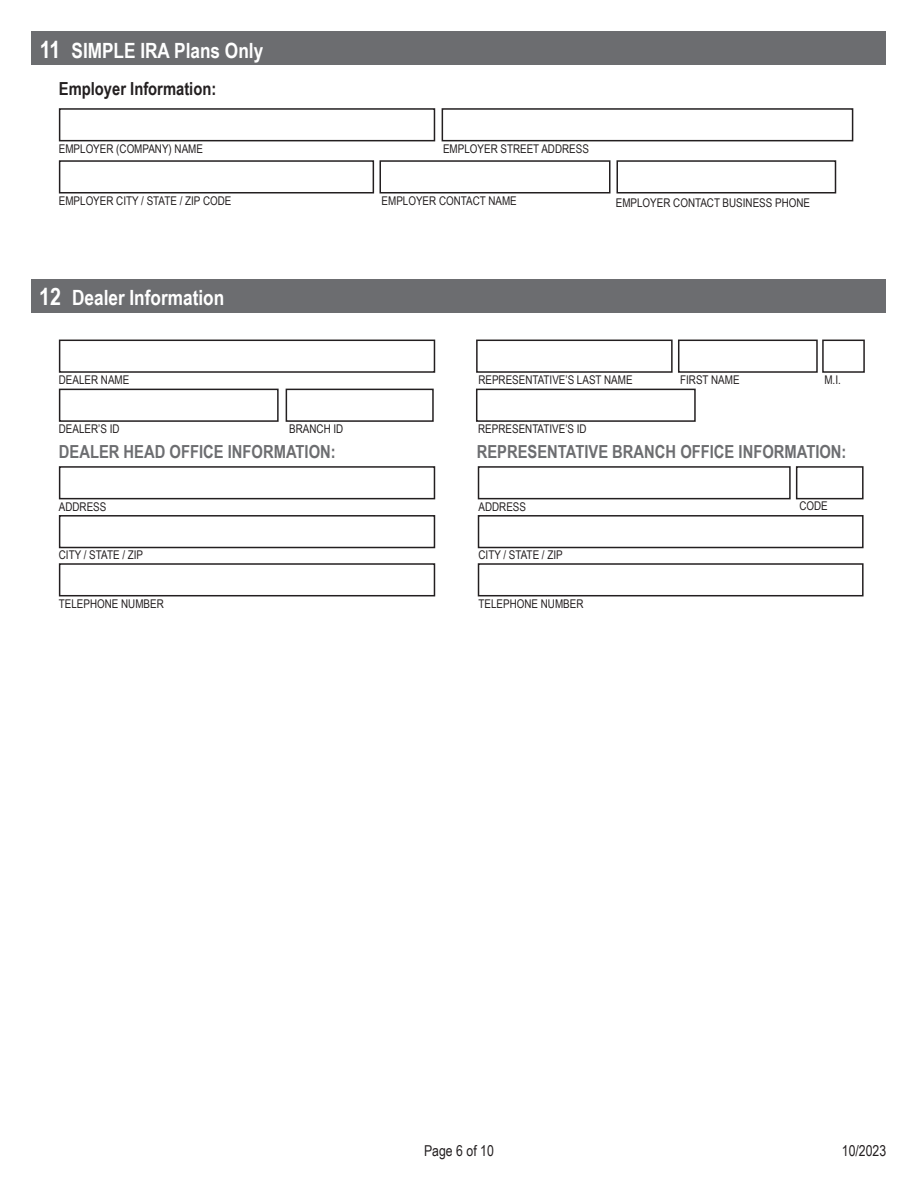
<style>
.page{position:relative;width:918px;height:1188px;background:#fff}
.page>*{position:absolute;margin:0;border:0;box-sizing:border-box;transform-origin:0 0}
.t1{font:700 21px "Arial Narrow";color:#fff}
.t2{font:700 18px "Arial Narrow";color:#6c6d70}
.t3{font:700 18px "Arial Narrow";color:#231f20}
.t4{font:15px "Arial Narrow";color:#231f20}
.t5{font:12px "Arial Narrow";color:#231f20}
.s1{font-size:24px}
</style>
<div class="page">
<div style="left:59px;top:108px;width:376px;height:33px;border:2px solid #231f20"></div>
<div style="left:59px;top:160px;width:315px;height:34px;border:2px solid #231f20"></div>
<div style="left:380px;top:160px;width:230px;height:34px;border:2px solid #231f20"></div>
<div style="left:616px;top:160px;width:220px;height:34px;border:2px solid #231f20"></div>
<div style="left:442px;top:108px;width:411px;height:33px;border:2px solid #231f20"></div>
<div style="left:59px;top:340px;width:376px;height:33px;border:2px solid #231f20"></div>
<div style="left:59px;top:389px;width:220px;height:33px;border:2px solid #231f20"></div>
<div style="left:286px;top:389px;width:148px;height:33px;border:2px solid #231f20"></div>
<div style="left:59px;top:466px;width:376px;height:33px;border:2px solid #231f20"></div>
<div style="left:478px;top:466px;width:313px;height:33px;border:2px solid #231f20"></div>
<div style="left:796px;top:466px;width:68px;height:33px;border:2px solid #231f20"></div>
<div style="left:59px;top:515px;width:376px;height:33px;border:2px solid #231f20"></div>
<div style="left:478px;top:515px;width:386px;height:33px;border:2px solid #231f20"></div>
<div style="left:59px;top:563px;width:376px;height:33px;border:2px solid #231f20"></div>
<div style="left:478px;top:563px;width:386px;height:33px;border:2px solid #231f20"></div>
<div style="left:476px;top:389px;width:220px;height:33px;border:2px solid #231f20"></div>
<div style="left:822px;top:340px;width:43px;height:33px;border:2px solid #231f20"></div>
<div style="left:476px;top:340px;width:197px;height:33px;border:2px solid #231f20"></div>
<div style="left:678px;top:340px;width:140px;height:33px;border:2px solid #231f20"></div>
<div style="left:32px;top:32px;width:854px;height:33px;background:#6c6d70"></div>
<div style="left:32px;top:279px;width:854px;height:34px;background:#6c6d70"></div>
<p class="t1" style="left:40px;top:35px;width:225px"><span class="s1">11</span> SIMPLE IRA Plans Only</p>
<p class="t3" style="left:59px;top:75px;width:159px">Employer Information:</p>
<p class="t5" style="left:59px;top:140px;width:146px">EMPLOYER (COMPANY) NAME</p>
<p class="t5" style="left:443px;top:140px;width:147px">EMPLOYER STREET ADDRESS</p>
<p class="t5" style="left:59px;top:192px;width:174px">EMPLOYER CITY / STATE / ZIP CODE</p>
<p class="t5" style="left:382px;top:192px;width:137px">EMPLOYER CONTACT NAME</p>
<p class="t5" style="left:616px;top:194px;width:196px">EMPLOYER CONTACT BUSINESS PHONE</p>
<p class="t1" style="left:39px;top:282px;width:186px"><span class="s1">12</span> Dealer Information</p>
<p class="t5" style="left:59px;top:371px;width:72px">DEALER NAME</p>
<p class="t5" style="left:478px;top:371px;width:156px">REPRESENTATIVE’S LAST NAME</p>
<p class="t5" style="left:680px;top:371px;width:61px">FIRST NAME</p>
<p class="t5" style="left:59px;top:420px;width:62px">DEALER’S ID</p>
<p class="t5" style="left:289px;top:420px;width:56px">BRANCH ID</p>
<p class="t5" style="left:478px;top:420px;width:110px">REPRESENTATIVE’S ID</p>
<p class="t5" style="left:824px;top:371px;width:18px">M.I.</p>
<p class="t2" style="left:59px;top:438px;width:278px">DEALER HEAD OFFICE INFORMATION:</p>
<p class="t2" style="left:477px;top:438px;width:371px">REPRESENTATIVE BRANCH OFFICE INFORMATION:</p>
<p class="t5" style="left:59px;top:498px;width:49px">ADDRESS</p>
<p class="t5" style="left:479px;top:498px;width:49px">ADDRESS</p>
<p class="t5" style="left:59px;top:546px;width:86px">CITY / STATE / ZIP</p>
<p class="t5" style="left:479px;top:546px;width:86px">CITY / STATE / ZIP</p>
<p class="t5" style="left:59px;top:595px;width:106px">TELEPHONE NUMBER</p>
<p class="t5" style="left:479px;top:595px;width:106px">TELEPHONE NUMBER</p>
<p class="t4" style="left:424px;top:1139px;width:71px">Page 6 of 10</p>
<p class="t5" style="left:799px;top:497px;width:30px">CODE</p>
<p class="t4" style="left:842px;top:1139px;width:46px">10/2023</p>
</div>
